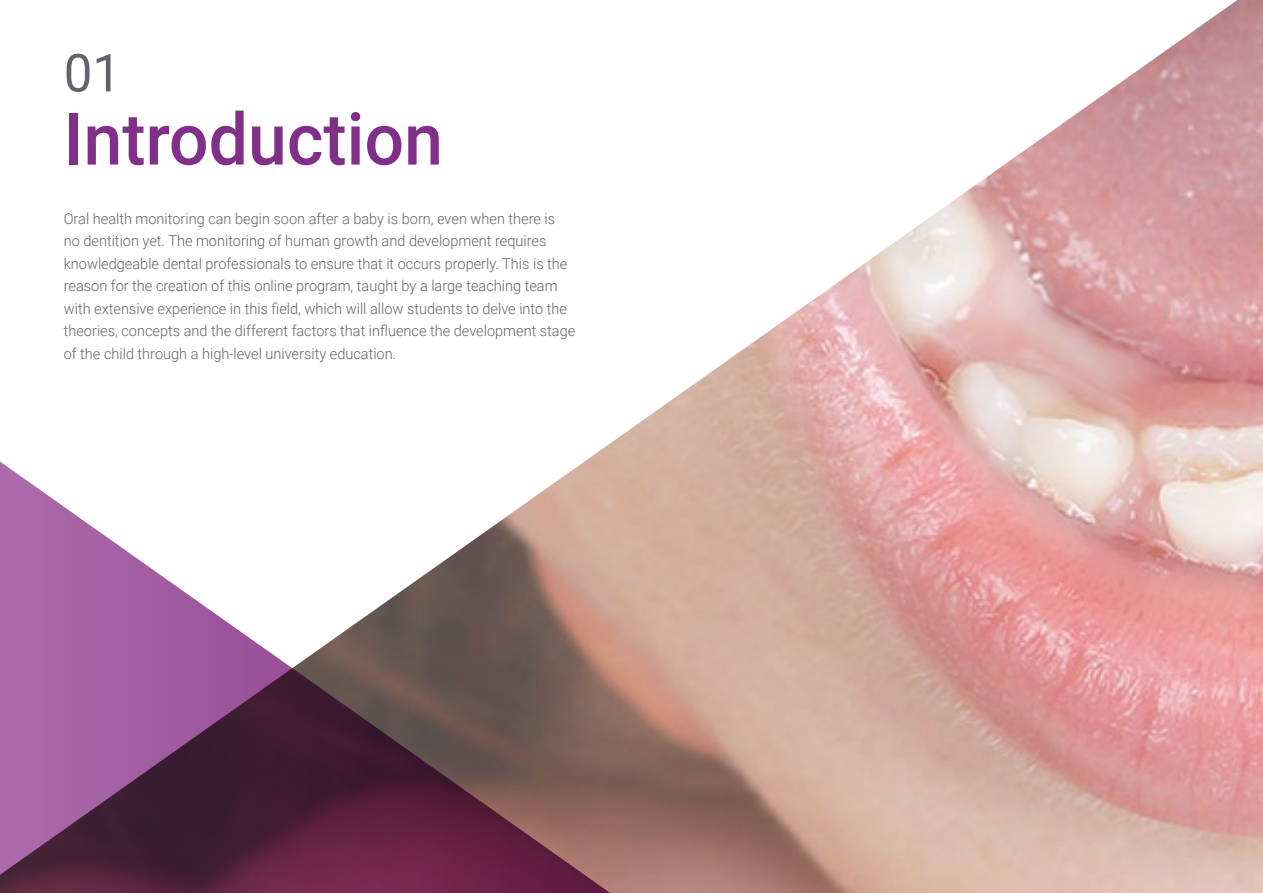
<style>
.page{position:relative;width:1263px;height:893px;background:#fff}
.page>*{position:absolute;margin:0;border:0;box-sizing:border-box;transform-origin:0 0}
.t1{font:500 72px "Roboto";color:#813089}
.t2{font:52.5px "Roboto";color:#61646a}
.t3{font:300 15px/22.5px "Roboto";color:#61646a}
</style>
<div class="page">
<img style="left:607px;top:0;width:656px;height:893px">
<svg style="left:0;top:446px;width:640px;height:447px"></svg>
<h2 class="t2" style="left:64px;top:36px;width:59px">01</h2>
<h1 class="t1" style="left:64px;top:89px;width:381px">Introduction</h1>
<p class="t3" style="left:64px;top:207px;width:513px">Oral health monitoring can begin soon after a baby is born, even when there is<br>no dentition yet. The monitoring of human growth and development requires knowledgeable dental professionals to ensure that it occurs properly. This is the reason for the creation of this online program, taught by a large teaching team with extensive experience in this field, which will allow students to delve into the theories, concepts and the different factors that influence the development stage of the child through a high-level university education.</p>
</div>
